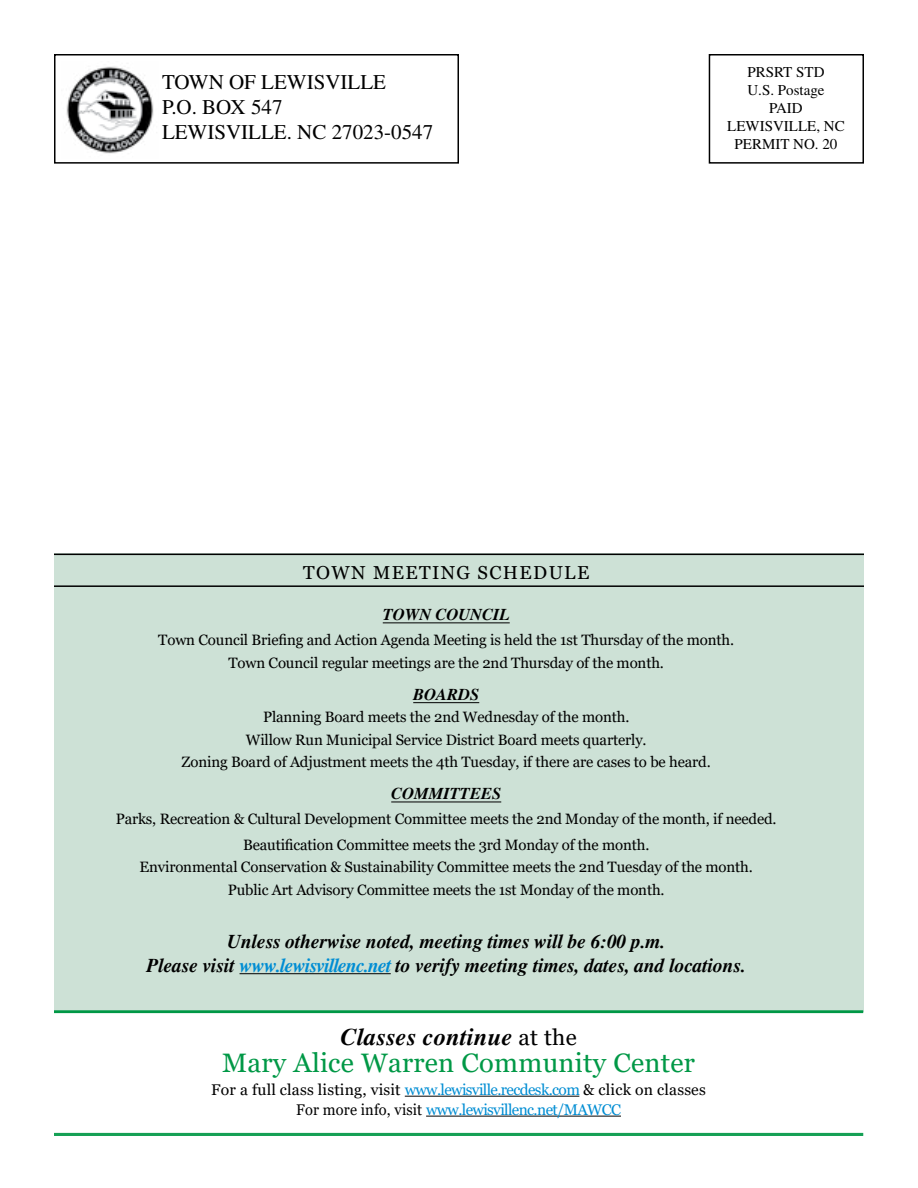
<style>
.page{position:relative;width:918px;height:1188px;background:#fff}
.page>*{position:absolute;margin:0;border:0;box-sizing:border-box;transform-origin:0 0}
.t1{font:26.7px "Georgia";letter-spacing:.01em;color:#009846}
.t2{font:italic 700 23.85px "Times";letter-spacing:.01em;color:#000}
.t3{font:21px/25.2px "Times";color:#000}
.t4{font:italic 700 19.5px/23.4px "Times";letter-spacing:-.005em;color:#000;text-align:center}
.t5{font:18.75px "Georgia";letter-spacing:.075em;color:#000}
.t6{font:italic 700 16.5px "Times";color:#000}
.t7{font:15.45px/20px "Georgia";letter-spacing:.01em;color:#000;text-align:center}
.t8{font:15px/22.5px "Georgia";letter-spacing:-.01em;color:#000;text-align:center}
.t9{font:15px/18px "Times";color:#000;text-align:center}
.s1{color:#008dd3}
.s2{font-family:"Georgia";font-weight:400;font-style:normal;font-size:22.35px}
</style>
<div class="page">
<div style="left:709px;top:54px;width:155px;height:110px;border:2px solid #000"></div>
<div style="left:54px;top:54px;width:405px;height:110px;border:2px solid #000"></div>
<img style="left:66px;top:66px;width:88px;height:88px">
<div style="left:54px;top:554px;width:810px;height:458px;background:#cde1d6"></div>
<hr style="left:383px;top:622px;width:127px;height:1px;background:#000">
<hr style="left:413px;top:702px;width:66px;height:1px;background:#000">
<hr style="left:391px;top:802px;width:110px;height:1px;background:#000">
<hr style="left:240px;top:973px;width:151px;height:1px;background:#000">
<hr style="left:54px;top:585px;width:810px;height:2px;background:#000">
<hr style="left:54px;top:1010px;width:809px;height:3px;background:#009846">
<hr style="left:405px;top:1096px;width:174px;height:1px;background:#000">
<hr style="left:54px;top:1133px;width:809px;height:1px;background:#009846">
<hr style="left:54px;top:1134px;width:809px;height:1px;background:#009846">
<hr style="left:54px;top:1135px;width:809px;height:1px;background:#009846">
<hr style="left:426px;top:1116px;width:195px;height:1px;background:#000">
<hr style="left:54px;top:554px;width:810px;height:1px;background:#000">
<h3 class="t3" style="left:162px;top:69px;width:273px">TOWN OF LEWISVILLE<br>P.O. BOX 547<br>LEWISVILLE. NC 27023-0547</h3>
<p class="t9" style="left:727px;top:63px;width:119px">PRSRT STD<br>U.S. Postage<br>PAID<br>LEWISVILLE, NC<br>PERMIT NO. 20</p>
<p class="t5" style="left:303px;top:561px;width:288px">TOWN MEETING SCHEDULE</p>
<p class="t6" style="left:383px;top:605px;width:128px">TOWN COUNCIL</p>
<p class="t8" style="left:158px;top:629px;width:577px">Town Council Briefing and Action Agenda Meeting is held the 1st Thursday of the month.<br>Town Council regular meetings are the 2nd Thursday of the month.</p>
<p class="t6" style="left:413px;top:684px;width:68px">BOARDS</p>
<p class="t8" style="left:182px;top:706px;width:531px">Planning Board meets the 2nd Wednesday of the month.<br>Willow Run Municipal Service District Board meets quarterly.<br>Zoning Board of Adjustment meets the 4th Tuesday, if there are cases to be heard.</p>
<p class="t6" style="left:391px;top:784px;width:112px">COMMITTEES</p>
<p class="t8" style="left:116px;top:807px;width:662px;line-height:25.5px">Parks, Recreation &amp; Cultural Development Committee meets the 2nd Monday of the month, if needed.<br>Beautification Committee meets the 3rd Monday of the month.</p>
<p class="t8" style="left:139px;top:856px;width:615px">Environmental Conservation &amp; Sustainability Committee meets the 2nd Tuesday of the month.<br>Public Art Advisory Committee meets the 1st Monday of the month.</p>
<h3 class="t4" style="left:147px;top:930px;width:601px">Unless otherwise noted, meeting times will be 6:00 p.m.<br>Please visit <span class="s1">www.lewisvillenc.net</span> to verify meeting times, dates, and locations.</h3>
<h2 class="t2" style="left:341px;top:1023px;width:238px">Classes continue <span class="s2">at the</span></h2>
<h1 class="t1" style="left:222px;top:1047px;width:475px">Mary Alice Warren Community Center</h1>
<p class="t7" style="left:211px;top:1080px;width:496px">For a full class listing, visit <span class="s1">www.lewisville.recdesk.com</span> &amp; click on classes<br>For more info, visit <span class="s1">www.lewisvillenc.net/MAWCC</span></p>
</div>
